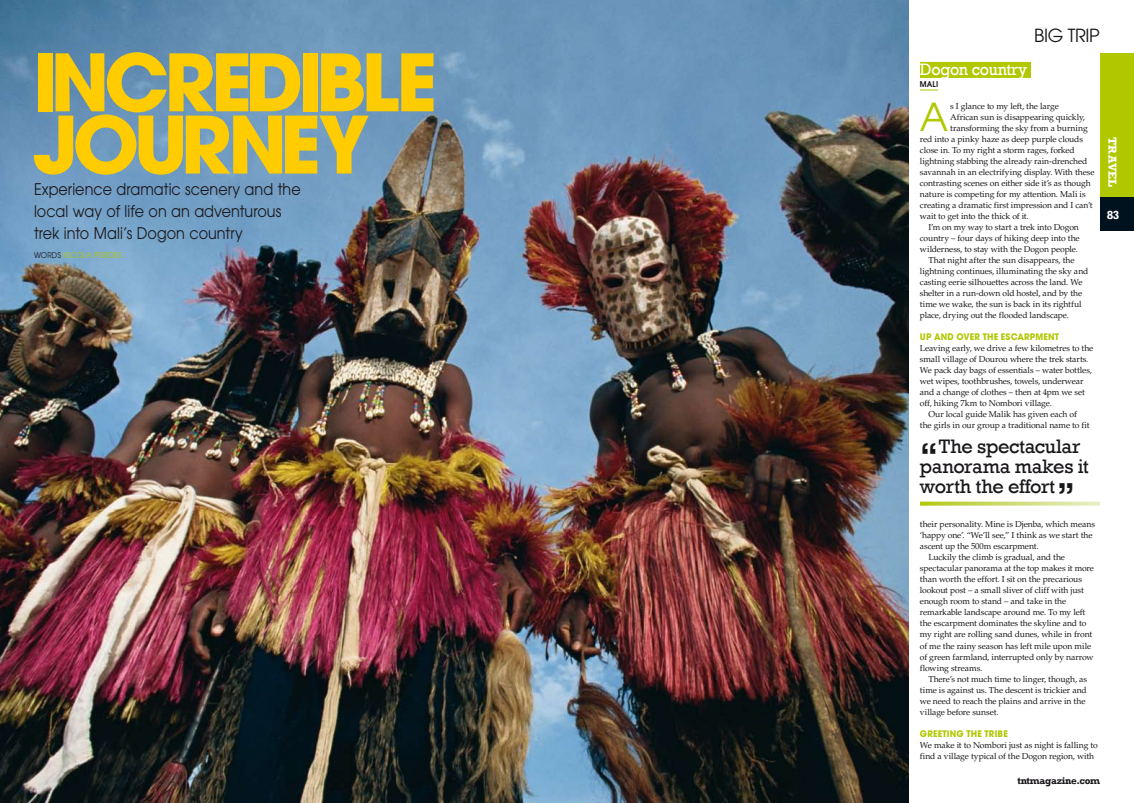
<style>
.page{position:relative;width:1134px;height:803px;background:#fff}
.page>*{position:absolute;margin:0;border:0;box-sizing:border-box;transform-origin:0 0}
.t1{font:700 78.3px/62.2px "Avant Garde";letter-spacing:-.075em;color:#fecc00}
.t2{font:38.3px "Avant Garde";color:#b1c800}
.t3{font:20px/20px "Rockwell";letter-spacing:-.01em;color:#1a171b}
.t4{font:18px "Avant Garde";letter-spacing:-.02em;color:#1a171b}
.t5{font:17px "Rockwell";color:#fff;scale:.95 1}
.t6{font:16px/22px "Avant Garde";letter-spacing:.005em;color:#1a171b;scale:.9 1}
.t7{font:700 12px "Rockwell";letter-spacing:.01em;color:#fff}
.t8{font:700 10px "Rockwell";letter-spacing:-.025em;color:#1a171b}
.t9{font:700 9px "Avant Garde";letter-spacing:.02em;color:#b1c800;scale:.95 1}
.t10{font:8.6px/11px "Palatino";letter-spacing:-.01em;color:#1a171b}
.t11{font:8px "Avant Garde";letter-spacing:.025em;color:#b1c800;scale:.9 1}
.t12{font:600 8px "Avant Garde";color:#1a171b;scale:.95 1}
.s1{color:#1a171b}
.s2{font-weight:700;font-size:31px}
</style>
<div class="page">
<img style="left:0;top:0;width:909px;height:802px">
<div style="left:920px;top:62px;width:111px;height:16px;background:#b1c800"></div>
<svg style="left:920px;top:90px;width:18px;height:1px"></svg>
<div style="left:1100px;top:197px;width:34px;height:33px;background:#00121e"></div>
<div style="left:1100px;top:54px;width:34px;height:143px;background:#b1c800"></div>
<svg style="left:920px;top:501px;width:180px;height:4px"></svg>
<h1 class="t1" style="left:33px;top:51px;width:406px">INCREDIBLE<br>JOURNEY</h1>
<h3 class="t6" style="left:34px;top:177px;width:298px">Experience dramatic scenery and the local way of life on an adventurous trek into Mali’s Dogon country</h3>
<p class="t11" style="left:34px;top:250px;width:99px"><span class="s1">Words</span> nicola perides</p>
<h3 class="t5" style="left:920px;top:59px;width:114px">Dogon country</h3>
<p class="t12" style="left:920px;top:79px;width:21px">Mali</p>
<h3 class="t4" style="left:1034px;top:25px;width:67px">big trip</h3>
<h2 class="t2" style="left:920px;top:94px;width:29px">A</h2>
<p class="t10" style="left:950px;top:101px;width:110px">s I glance to my left, the large</p>
<p class="t10" style="left:950px;top:112px;width:136px">African sun is disappearing quickly,</p>
<p class="t10" style="left:950px;top:123px;width:139px">transforming the sky from a burning</p>
<p class="t10" style="left:920px;top:134px;width:165px">red into a pinky haze as deep purple clouds</p>
<p class="t10" style="left:920px;top:145px;width:156px">close in. To my right a storm rages, forked</p>
<p class="t10" style="left:920px;top:156px;width:169px">lightning stabbing the already rain-drenched</p>
<p class="t10" style="left:920px;top:167px;width:176px">savannah in an electrifying display. With these</p>
<p class="t10" style="left:920px;top:178px;width:172px">contrasting scenes on either side it’s as though</p>
<p class="t10" style="left:920px;top:189px;width:167px">nature is competing for my attention. Mali is</p>
<p class="t10" style="left:920px;top:200px;width:174px">creating a dramatic first impression and I can’t</p>
<p class="t10" style="left:920px;top:211px;width:110px">wait to get into the thick of it.</p>
<p class="t10" style="left:928px;top:222px;width:152px">I’m on my way to start a trek into Dogon</p>
<p class="t10" style="left:920px;top:233px;width:161px">country – four days of hiking deep into the</p>
<p class="t10" style="left:920px;top:244px;width:159px">wilderness, to stay with the Dogon people.</p>
<p class="t10" style="left:928px;top:255px;width:148px">That night after the sun disappears, the</p>
<p class="t10" style="left:920px;top:266px;width:170px">lightning continues, illuminating the sky and</p>
<p class="t10" style="left:920px;top:277px;width:164px">casting eerie silhouettes across the land. We</p>
<p class="t10" style="left:920px;top:288px;width:164px">shelter in a run-down old hostel, and by the</p>
<p class="t10" style="left:920px;top:299px;width:163px">time we wake, the sun is back in its rightful</p>
<p class="t10" style="left:920px;top:310px;width:150px">place, drying out the flooded landscape.</p>
<p class="t9" style="left:920px;top:331px;width:148px">UP AND OVER THE ESCARPMENT</p>
<p class="t10" style="left:920px;top:343px;width:175px">Leaving early, we drive a few kilometres to the</p>
<p class="t10" style="left:920px;top:354px;width:170px">small village of Dourou where the trek starts.</p>
<p class="t10" style="left:920px;top:365px;width:173px">We pack day bags of essentials – water bottles,</p>
<p class="t10" style="left:920px;top:376px;width:165px">wet wipes, toothbrushes, towels, underwear</p>
<p class="t10" style="left:920px;top:387px;width:166px">and a change of clothes – then at 4pm we set</p>
<p class="t10" style="left:920px;top:398px;width:133px">off, hiking 7km to Nombori village.</p>
<p class="t10" style="left:928px;top:409px;width:150px">Our local guide Malik has given each of</p>
<p class="t10" style="left:920px;top:420px;width:171px">the girls in our group a traditional name to fit</p>
<h3 class="t3" style="left:920px;top:436px;width:170px"><span class="s2">“</span> The spectacular panorama makes it worth the effort <span class="s2">”</span></h3>
<h3 class="t7" style="left:1120px;top:137px;width:51px;rotate:90deg">travel</h3>
<h3 class="t7" style="left:1107px;top:207px;width:14px">83</h3>
<p class="t10" style="left:920px;top:519px;width:177px">their personality. Mine is Djenba, which means</p>
<p class="t10" style="left:920px;top:530px;width:174px">‘happy one’. “We’ll see,” I think as we start the</p>
<p class="t10" style="left:920px;top:541px;width:120px">ascent up the 500m escarpment.</p>
<p class="t10" style="left:928px;top:552px;width:138px">Luckily the climb is gradual, and the</p>
<p class="t10" style="left:920px;top:563px;width:176px">spectacular panorama at the top makes it more</p>
<p class="t10" style="left:920px;top:574px;width:164px">than worth the effort. I sit on the precarious</p>
<p class="t10" style="left:920px;top:585px;width:165px">lookout post – a small sliver of cliff with just</p>
<p class="t10" style="left:920px;top:596px;width:148px">enough room to stand – and take in the</p>
<p class="t10" style="left:920px;top:607px;width:167px">remarkable landscape around me. To my left</p>
<p class="t10" style="left:920px;top:618px;width:168px">the escarpment dominates the skyline and to</p>
<p class="t10" style="left:920px;top:629px;width:174px">my right are rolling sand dunes, while in front</p>
<p class="t10" style="left:920px;top:640px;width:173px">of me the rainy season has left mile upon mile</p>
<p class="t10" style="left:920px;top:651px;width:175px">of green farmland, interrupted only by narrow</p>
<p class="t10" style="left:920px;top:662px;width:64px">flowing streams.</p>
<p class="t10" style="left:928px;top:673px;width:160px">There’s not much time to linger, though, as</p>
<p class="t10" style="left:920px;top:684px;width:168px">time is against us. The descent is trickier and</p>
<p class="t10" style="left:920px;top:695px;width:167px">we need to reach the plains and arrive in the</p>
<p class="t10" style="left:920px;top:706px;width:80px">village before sunset.</p>
<p class="t9" style="left:920px;top:727px;width:94px">GREETING THE TRIBE</p>
<p class="t10" style="left:920px;top:739px;width:179px">We make it to Nombori just as night is falling to find a village typical of the Dogon region, with</p>
<p class="t8" style="left:1017px;top:774px;width:84px">tntmagazine.com</p>
</div>
